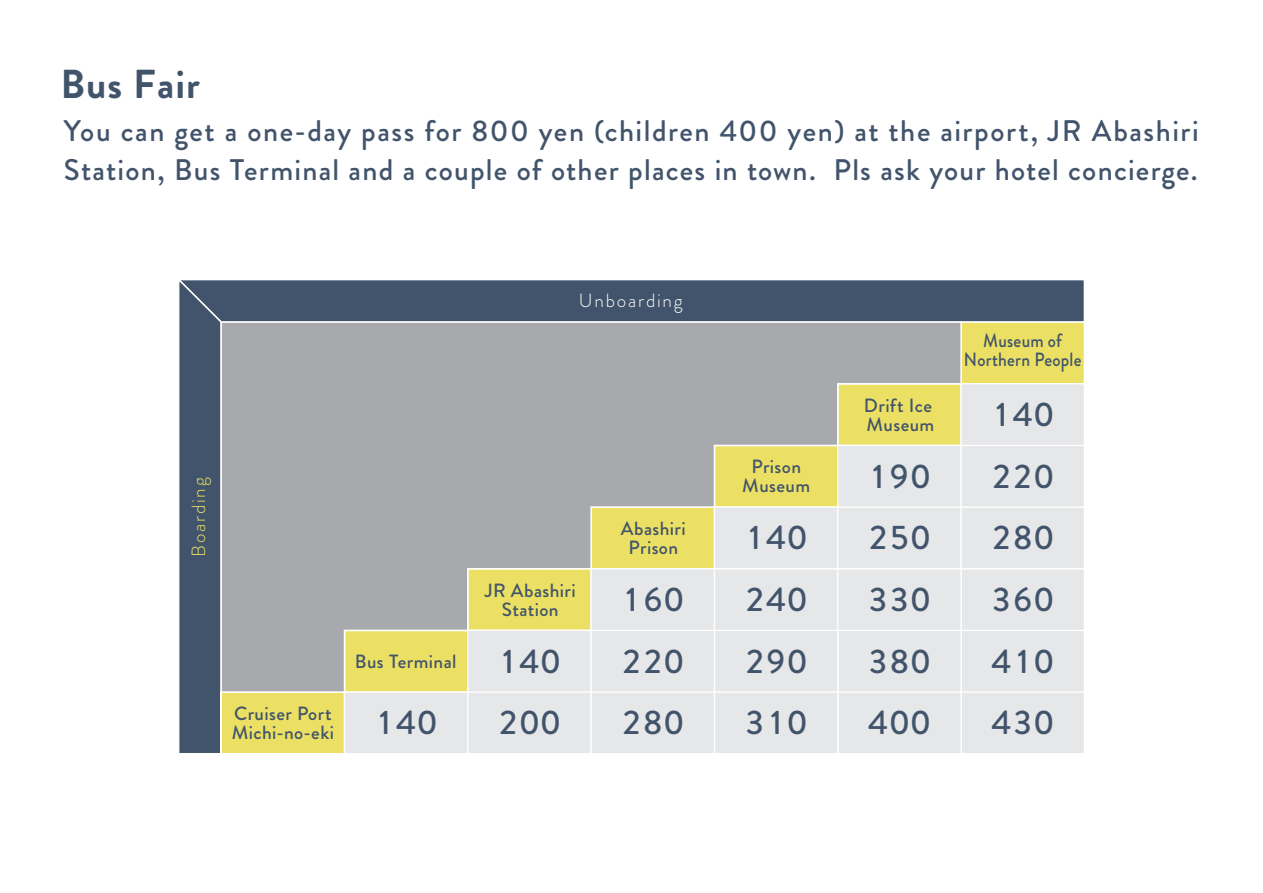
<style>
.page{position:relative;width:1263px;height:893px;background:#fff}
.page>*{position:absolute;margin:0;border:0;box-sizing:border-box;transform-origin:0 0}
.t1{font:700 40.35px "Brandon Grotesque";letter-spacing:.025em;color:#41546b}
.t2{font:500 34.05px "Brandon Grotesque";letter-spacing:.06em;color:#41546b}
.t3{font:500 29.7px/38.2px "Brandon Grotesque";letter-spacing:.045em;color:#41546b}
.t4{font:500 19.2px/19.2px "Brandon Grotesque";letter-spacing:.02em;color:#41546b;text-align:center}
.t5{font:500 19.2px/19.2px "Brandon Grotesque";letter-spacing:.02em;color:#41546b;text-align:center;scale:.9 1}
.t6{font:300 19.2px "Brandon Grotesque";letter-spacing:.095em;color:#fff}
.t7{font:300 19.2px "Brandon Grotesque";letter-spacing:.095em;color:#ece064}
</style>
<div class="page">
<div style="left:179px;top:280px;width:905px;height:473px;background:#41546b"></div>
<div style="left:960px;top:321px;width:125px;height:63px;background:#ece064;border:2px solid #fff"></div>
<div style="left:960px;top:691px;width:125px;height:63px;background:#e6e7e9;border:1px solid #fff"></div>
<div style="left:960px;top:630px;width:125px;height:63px;background:#e6e7e9;border:1px solid #fff"></div>
<div style="left:960px;top:568px;width:125px;height:63px;background:#e6e7e9;border:1px solid #fff"></div>
<div style="left:960px;top:506px;width:125px;height:63px;background:#e6e7e9;border:1px solid #fff"></div>
<div style="left:960px;top:445px;width:125px;height:63px;background:#e6e7e9;border:1px solid #fff"></div>
<div style="left:960px;top:383px;width:125px;height:63px;background:#e6e7e9;border:1px solid #fff"></div>
<svg style="left:220px;top:321px;width:743px;height:433px;background:#c8c8ba"></svg>
<h1 class="t1" style="left:60px;top:56px;width:141px">Bus Fair</h1>
<p class="t3" style="left:64px;top:113px;width:1136px">You can get a one-day pass for 800 yen (children 400 yen) at the airport, JR Abashiri<br>Station, Bus Terminal and a couple of other places in town. Pls ask your hotel concierge.</p>
<p class="t7" style="left:185px;top:557px;width:81px;rotate:-90deg">Boarding</p>
<p class="t6" style="left:579px;top:288px;width:105px">Unboarding</p>
<p class="t4" style="left:621px;top:519px;width:66px">Abashiri<br>Prison</p>
<p class="t4" style="left:742px;top:457px;width:69px">Prison<br>Museum</p>
<p class="t4" style="left:864px;top:396px;width:72px;text-align:left">Drift Ice<br>Museum</p>
<p class="t5" style="left:964px;top:331px;width:132px">Museum of<br>Northern People</p>
<p class="t2" style="left:996px;top:391px;width:60px">140</p>
<p class="t2" style="left:872px;top:453px;width:60px">190</p>
<p class="t2" style="left:993px;top:453px;width:63px">220</p>
<p class="t2" style="left:749px;top:514px;width:60px">140</p>
<p class="t2" style="left:869px;top:514px;width:63px">250</p>
<p class="t2" style="left:993px;top:514px;width:63px">280</p>
<p class="t4" style="left:355px;top:652px;width:103px">Bus Terminal</p>
<p class="t4" style="left:485px;top:581px;width:93px">JR Abashiri<br>Station</p>
<p class="t2" style="left:626px;top:576px;width:60px">160</p>
<p class="t2" style="left:746px;top:576px;width:63px">240</p>
<p class="t2" style="left:869px;top:576px;width:64px">330</p>
<p class="t2" style="left:992px;top:576px;width:64px">360</p>
<p class="t2" style="left:502px;top:638px;width:60px">140</p>
<p class="t2" style="left:623px;top:638px;width:63px">220</p>
<p class="t2" style="left:746px;top:638px;width:63px">290</p>
<p class="t2" style="left:869px;top:638px;width:64px">380</p>
<p class="t2" style="left:991px;top:638px;width:65px">410</p>
<p class="t4" style="left:232px;top:704px;width:104px;text-align:left">Cruiser Port<br>Michi-no-eki</p>
<p class="t2" style="left:379px;top:699px;width:60px">140</p>
<p class="t2" style="left:499px;top:699px;width:63px">200</p>
<p class="t2" style="left:623px;top:699px;width:63px">280</p>
<p class="t2" style="left:746px;top:699px;width:64px">310</p>
<p class="t2" style="left:868px;top:699px;width:65px">400</p>
<p class="t2" style="left:991px;top:699px;width:65px">430</p>
</div>
